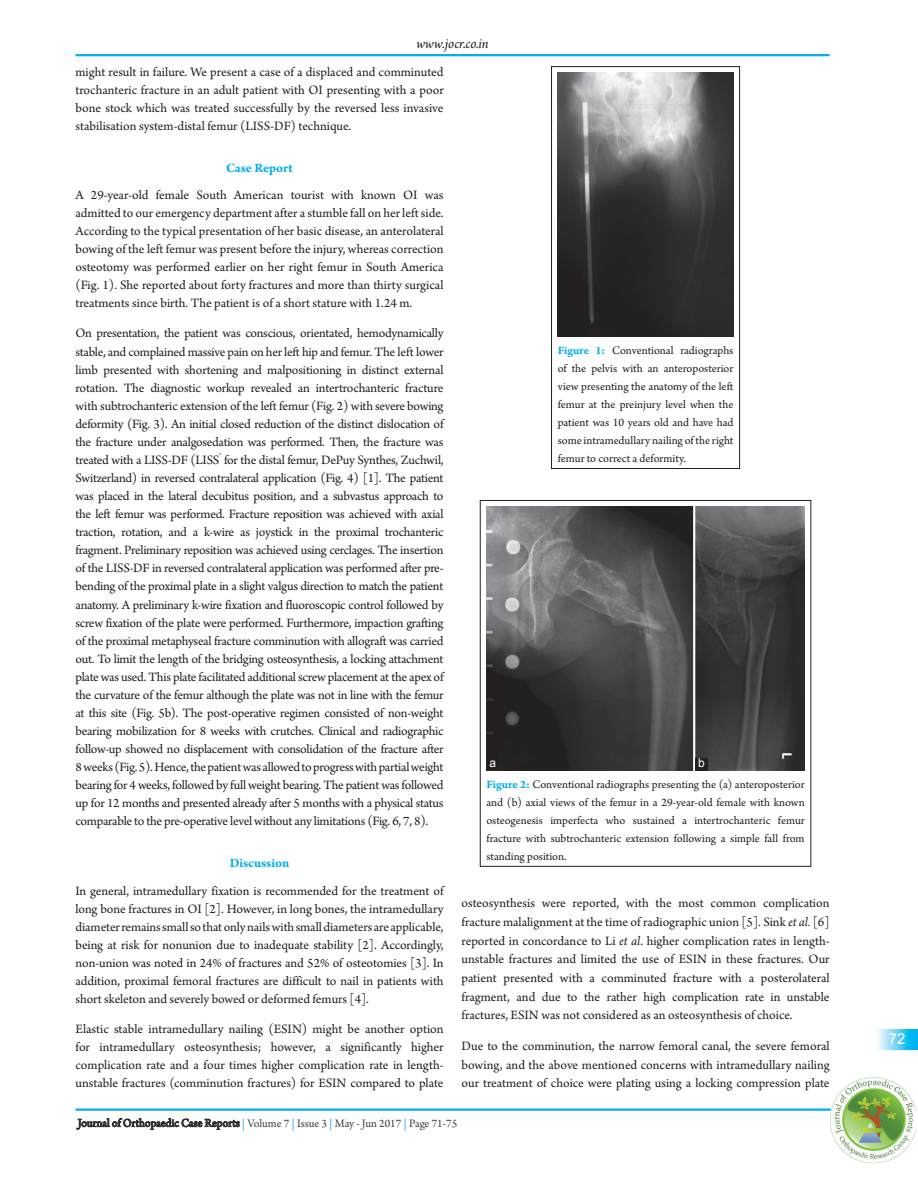
<style>
.page{position:relative;width:918px;height:1188px;background:#fff}
.page>*{position:absolute;margin:0;border:0;box-sizing:border-box;transform-origin:0 0}
.t1{font:italic 15px "Arno Pro";color:#231f20}
.t2{font:15px "Arial";color:#fff}
.t3{font:13.5px/18px "Arno Pro";letter-spacing:-.005em;color:#231f20;text-align:justify}
.t4{font:700 13.5px "Arno Pro";color:#00aeef}
.t5{font:12px/18px "Arno Pro";color:#231f20;text-align:justify}
.t6{font:12px "Arno Pro";color:#3e3e3f}
.t7{font:12px "Arial";color:#fff}
.t8{font:6.75px "Arno Pro";color:#231f20}
.s1{font-weight:700;color:#00aeef}
.s2{font-style:italic}
.s3{color:#231f20}
.s4{color:#00aeef}
</style>
<div class="page">
<hr style="left:75px;top:54px;width:755px;height:2px;background:#00aeef">
<svg style="left:878px;top:1029px;width:40px;height:21px"></svg>
<svg style="left:890px;top:1033px;width:15px;height:11px"></svg>
<img style="left:831px;top:1077px;width:85px;height:85px">
<hr style="left:75px;top:1108px;width:756px;height:3px;background:#00aeef">
<img style="left:558px;top:73px;width:175px;height:263px">
<div style="left:551px;top:66px;width:189px;height:403px;border:1px solid #231f20"></div>
<img style="left:486px;top:507px;width:319px;height:263px">
<div style="left:480px;top:500px;width:331px;height:367px;border:1px solid #231f20"></div>
<div style="left:695px;top:758px;width:13px;height:13px;background:#231f20"></div>
<div style="left:486px;top:757px;width:13px;height:13px;background:#231f20"></div>
<p class="t1" style="left:416px;top:34px;width:74px">www.jocr.co.in</p>
<p class="t3" style="left:75px;top:64px;width:370px">might result in failure. We present a case of a displaced and comminuted trochanteric fracture in an adult patient with OI presenting with a poor bone stock which was treated successfully by the reversed less invasive stabilisation system-distal femur (LISS-DF) technique.</p>
<p class="t4" style="left:226px;top:163px;width:68px">Case Report</p>
<p class="t3" style="left:75px;top:187px;width:370px">A 29-year-old female South American tourist with known OI was admitted to our emergency department after a stumble fall on her left side.<br>According to the typical presentation of her basic disease, an anterolateral bowing of the left femur was present before the injury, whereas correction osteotomy was performed earlier on her right femur in South America (Fig. 1). She reported about forty fractures and more than thirty surgical treatments since birth. The patient is of a short stature with 1.24 m.</p>
<p class="t3" style="left:75px;top:325px;width:370px">On presentation, the patient was conscious, orientated, hemodynamically stable, and complained massive pain on her left hip and femur. The left lower limb presented with shortening and malpositioning in distinct external rotation. The diagnostic workup revealed an intertrochanteric fracture with subtrochanteric extension of the left femur (Fig. 2) with severe bowing deformity (Fig. 3). An initial closed reduction of the distinct dislocation of the fracture under analgosedation was performed. Then, the fracture was treated with a LISS-DF (LISS for the distal femur, DePuy Synthes, Zuchwil,</p>
<p class="t8" style="left:219px;top:453px;width:4px">®</p>
<p class="t3" style="left:75px;top:470px;width:370px">Switzerland) in reversed contralateral application (Fig. 4) [1]. The patient was placed in the lateral decubitus position, and a subvastus approach to the left femur was performed. Fracture reposition was achieved with axial traction, rotation, and a k-wire as joystick in the proximal trochanteric fragment. Preliminary reposition was achieved using cerclages. The insertion of the LISS-DF in reversed contralateral application was performed after pre&shy;bending of the proximal plate in a slight valgus direction to match the patient anatomy. A preliminary k-wire fixation and fluoroscopic control followed by screw fixation of the plate were performed. Furthermore, impaction grafting of the proximal metaphyseal fracture comminution with allograft was carried out. To limit the length of the bridging osteosynthesis, a locking attachment plate was used. This plate facilitated additional screw placement at the apex of the curvature of the femur although the plate was not in line with the femur at this site (Fig. 5b). The post-operative regimen consisted of non-weight bearing mobilization for 8 weeks with crutches. Clinical and radiographic follow-up showed no displacement with consolidation of the fracture after 8 weeks (Fig. 5). Hence, the patient was allowed to progress with partial weight bearing for 4 weeks, followed by full weight bearing. The patient was followed up for 12 months and presented already after 5 months with a physical status comparable to the pre-operative level without any limitations (Fig. 6, 7, 8).</p>
<p class="t4" style="left:230px;top:859px;width:61px">Discussion</p>
<p class="t3" style="left:75px;top:883px;width:370px">In general, intramedullary fixation is recommended for the treatment of long bone fractures in OI [2]. However, in long bones, the intramedullary diameter remains small so that only nails with small diameters are applicable, being at risk for nonunion due to inadequate stability [2]. Accordingly, non-union was noted in 24% of fractures and 52% of osteotomies [3]. In addition, proximal femoral fractures are difficult to nail in patients with short skeleton and severely bowed or deformed femurs [4].</p>
<p class="t3" style="left:75px;top:1021px;width:370px">Elastic stable intramedullary nailing (ESIN) might be another option for intramedullary osteosynthesis; however, a significantly higher complication rate and a four times higher complication rate in length&shy;unstable fractures (comminution fractures) for ESIN compared to plate</p>
<p class="t5" style="left:558px;top:343px;width:177px"><span class="s1">Figure 1:</span> Conventional radiographs of the pelvis with an anteroposterior view presenting the anatomy of the left femur at the preinjury level when the patient was 10 years old and have had some intramedullary nailing of the right femur to correct a deformity.</p>
<p class="t7" style="left:489px;top:756px;width:8px">a</p>
<p class="t7" style="left:698px;top:757px;width:8px">b</p>
<p class="t5" style="left:486px;top:776px;width:320px"><span class="s1">Figure 2:</span> Conventional radiographs presenting the (a) anteroposterior and (b) axial views of the femur in a 29-year-old female with known osteogenesis imperfecta who sustained a intertrochanteric femur fracture with subtrochanteric extension following a simple fall from standing position.</p>
<p class="t3" style="left:462px;top:895px;width:370px;line-height:18.6px">osteosynthesis were reported, with the most common complication fracture malalignment at the time of radiographic union [5]. Sink <span class="s2">et al.</span> [6] reported in concordance to Li <span class="s2">et al</span>. higher complication rates in length&shy;unstable fractures and limited the use of ESIN in these fractures. Our patient presented with a comminuted fracture with a posterolateral fragment, and due to the rather high complication rate in unstable fractures, ESIN was not considered as an osteosynthesis of choice.</p>
<p class="t3" style="left:462px;top:1038px;width:370px;line-height:18.6px">Due to the comminution, the narrow femoral canal, the severe femoral bowing, and the above mentioned concerns with intramedullary nailing our treatment of choice were plating using a locking compression plate</p>
<p class="t6" style="left:78px;top:1118px;width:381px"><span class="s3">Journal of Orthopaedic Case Reports</span> <span class="s4">|</span> Volume 7 <span class="s4">|</span> Issue 3 <span class="s4">|</span> May - Jun 2017 <span class="s4">|</span> Page 71-75</p>
<p class="t2" style="left:889px;top:1030px;width:18px">72</p>
</div>
